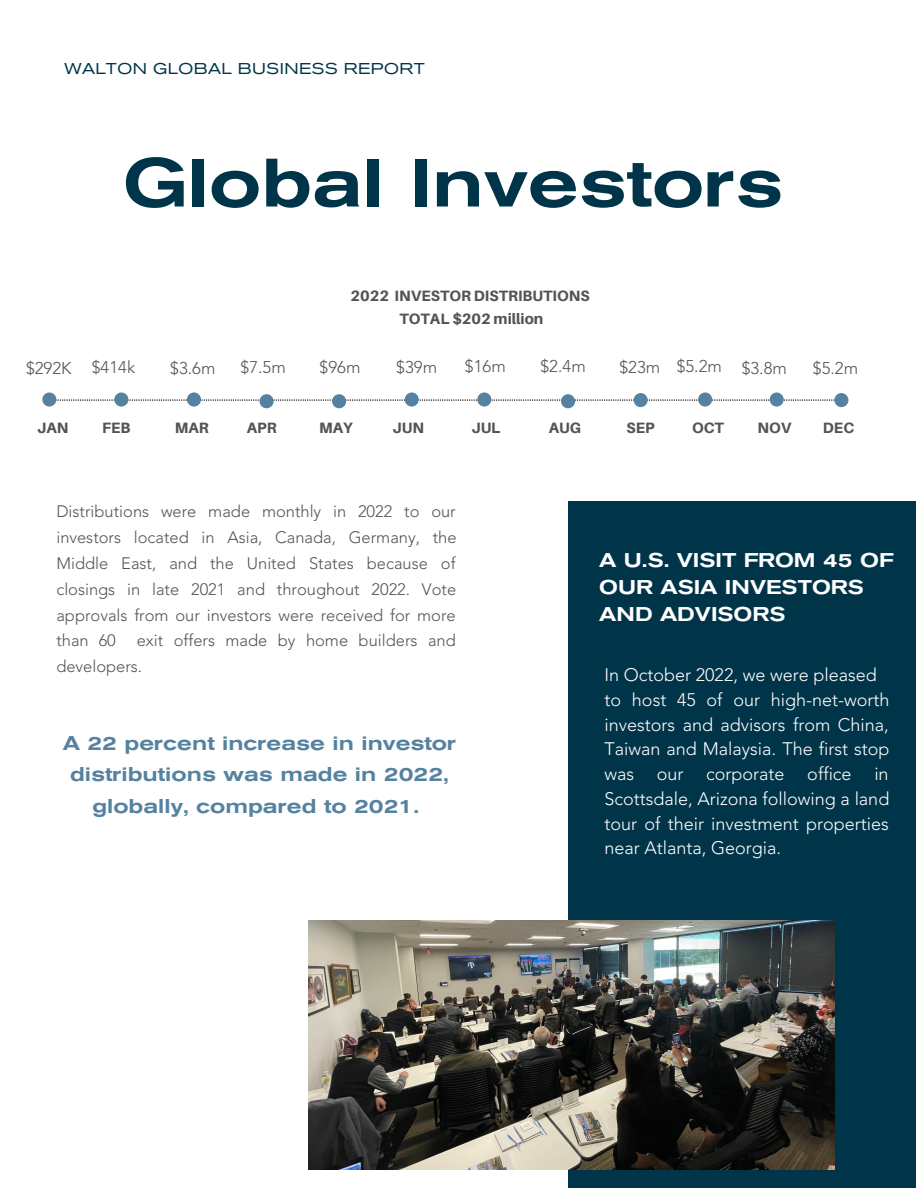
<style>
.page{position:relative;width:918px;height:1188px;background:#fff}
.page>*{position:absolute;margin:0;border:0;box-sizing:border-box;transform-origin:0 0}
.t1{font:500 expanded 67.8px "Akzidenz Grotesk BE";color:#003448}
.t2{font:500 expanded 19.8px/31.5px "Akzidenz Grotesk BE";color:#5582a0;text-align:center}
.t3{font:500 expanded 19.8px/27px "Akzidenz Grotesk BE";color:#fff}
.t4{font:300 18px/24.8px "Avenir LT Std";color:#fff}
.t5{font:300 16.95px "Avenir LT Std";color:#545454}
.t6{font:300 16.5px/25.8px "Avenir LT Std";color:#545454;text-align:justify}
.t7{font:expanded 15.6px "Akzidenz Grotesk BE";letter-spacing:.03em;color:#003448}
.t8{font:800 15px/23.7px "Aileron";color:#545454;text-align:center}
</style>
<div class="page">
<div style="left:568px;top:501px;width:347px;height:687px;background:#003448"></div>
<img style="left:309px;top:921px;width:525px;height:248px">
<svg style="left:56px;top:400px;width:778px;height:1px"></svg>
<div style="left:42px;top:392px;width:14px;height:15px;background:#5582a0;border-radius:50%"></div>
<div style="left:114px;top:392px;width:14px;height:15px;background:#5582a0;border-radius:50%"></div>
<div style="left:187px;top:392px;width:14px;height:15px;background:#5582a0;border-radius:50%"></div>
<div style="left:260px;top:394px;width:14px;height:14px;background:#5582a0;border-radius:50%"></div>
<div style="left:332px;top:394px;width:14px;height:14px;background:#5582a0;border-radius:50%"></div>
<div style="left:405px;top:392px;width:14px;height:15px;background:#5582a0;border-radius:50%"></div>
<div style="left:477px;top:392px;width:14px;height:15px;background:#5582a0;border-radius:50%"></div>
<div style="left:561px;top:394px;width:14px;height:14px;background:#5582a0;border-radius:50%"></div>
<div style="left:634px;top:393px;width:14px;height:14px;background:#5582a0;border-radius:50%"></div>
<div style="left:698px;top:392px;width:14px;height:15px;background:#5582a0;border-radius:50%"></div>
<div style="left:770px;top:392px;width:14px;height:15px;background:#5582a0;border-radius:50%"></div>
<div style="left:834px;top:393px;width:14px;height:14px;background:#5582a0;border-radius:50%"></div>
<p class="t7" style="left:64px;top:59px;width:362px">WALTON GLOBAL BUSINESS REPORT</p>
<h1 class="t1" style="left:123px;top:144px;width:662px">Global Investors</h1>
<p class="t8" style="left:351px;top:283px;width:241px">2022 INVESTOR DISTRIBUTIONS<br>TOTAL $202 million</p>
<p class="t5" style="left:26px;top:361px;width:47px">$292K</p>
<p class="t5" style="left:92px;top:360px;width:45px">$414k</p>
<p class="t5" style="left:170px;top:361px;width:47px">$3.6m</p>
<p class="t5" style="left:241px;top:360px;width:47px">$7.5m</p>
<p class="t5" style="left:320px;top:360px;width:42px">$96m</p>
<p class="t5" style="left:396px;top:360px;width:42px">$39m</p>
<p class="t5" style="left:465px;top:359px;width:42px">$16m</p>
<p class="t5" style="left:541px;top:359px;width:47px">$2.4m</p>
<p class="t5" style="left:619px;top:360px;width:42px">$23m</p>
<p class="t5" style="left:677px;top:359px;width:47px">$5.2m</p>
<p class="t5" style="left:742px;top:361px;width:47px">$3.8m</p>
<p class="t5" style="left:813px;top:361px;width:47px">$5.2m</p>
<p class="t8" style="left:37px;top:416px;width:33px">JAN</p>
<p class="t8" style="left:102px;top:416px;width:30px">FEB</p>
<p class="t8" style="left:175px;top:416px;width:35px">MAR</p>
<p class="t8" style="left:247px;top:415px;width:31px">APR</p>
<p class="t8" style="left:319px;top:415px;width:35px">MAY</p>
<p class="t8" style="left:393px;top:415px;width:33px">JUN</p>
<p class="t8" style="left:471px;top:415px;width:31px">JUL</p>
<p class="t8" style="left:549px;top:415px;width:34px">AUG</p>
<p class="t8" style="left:627px;top:415px;width:30px">SEP</p>
<p class="t8" style="left:692px;top:415px;width:33px">OCT</p>
<p class="t8" style="left:757px;top:416px;width:35px">NOV</p>
<p class="t8" style="left:823px;top:415px;width:33px">DEC</p>
<p class="t6" style="left:56px;top:500px;width:402px">Distributions were made monthly in 2022 to our investors located in Asia, Canada, Germany, the Middle East, and the United States because of closings in late 2021 and throughout 2022. Vote approvals from our investors were received for more than 60</p>
<p class="t6" style="left:56px;top:629px;width:401px;text-indent:80px">exit offers made by home builders and developers.</p>
<p class="t2" style="left:63px;top:727px;width:395px">A 22 percent increase in investor distributions was made in 2022, globally, compared to 2021.</p>
<p class="t3" style="left:599px;top:546px;width:296px">A U.S. VISIT FROM 45 OF<br>OUR ASIA INVESTORS<br>AND ADVISORS</p>
<p class="t4" style="left:605px;top:664px;width:286px">In October 2022, we were pleased to host 45 of our high-net-worth investors and advisors from China,<br>Taiwan and Malaysia. The first stop was</p>
<p class="t4" style="left:657px;top:763px;width:28px">our</p>
<p class="t4" style="left:706px;top:763px;width:80px">corporate</p>
<p class="t4" style="left:807px;top:763px;width:46px">office</p>
<p class="t4" style="left:605px;top:763px;width:286px;text-align:justify;text-indent:270px">in Scottsdale, Arizona following a land tour of their investment properties near Atlanta, Georgia.</p>
</div>
